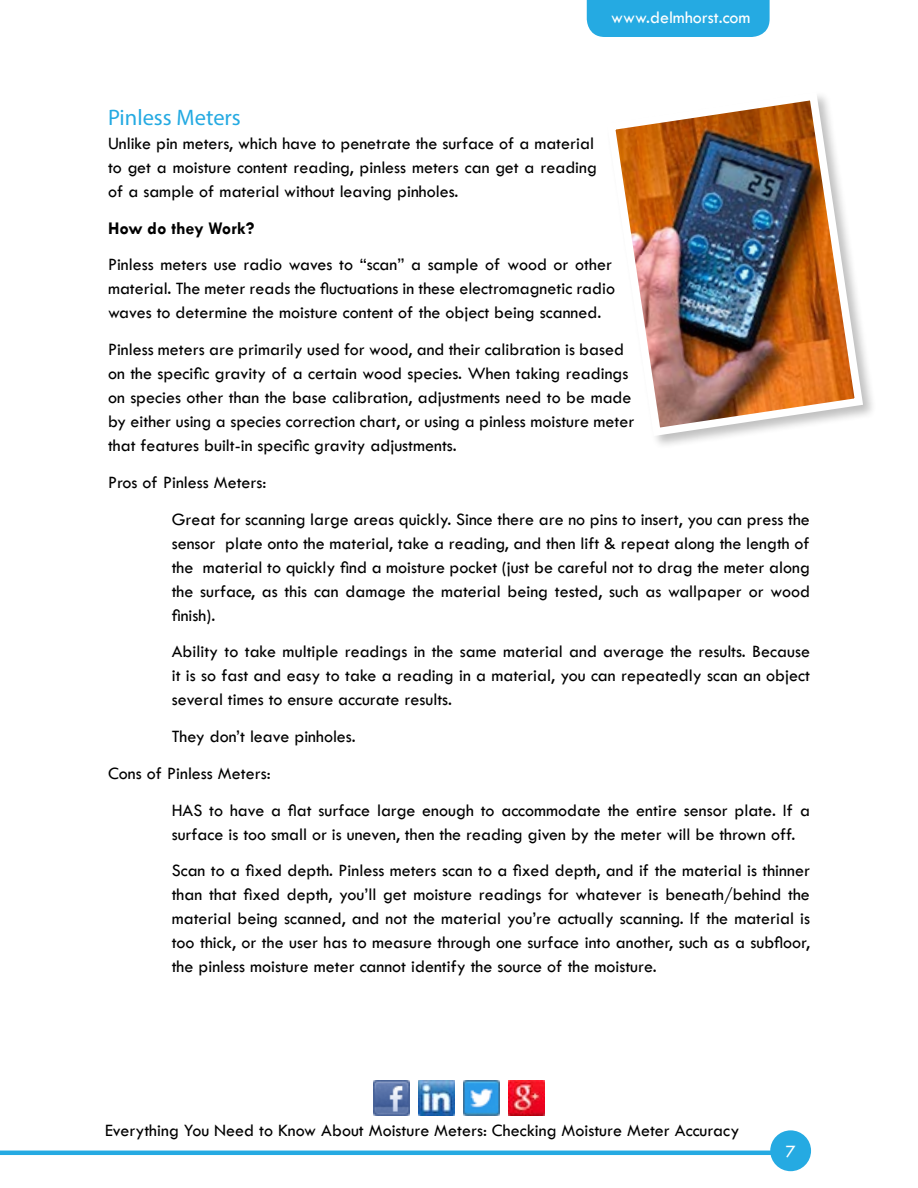
<style>
.page{position:relative;width:918px;height:1188px;background:#fff}
.page>*{position:absolute;margin:0;border:0;box-sizing:border-box;transform-origin:0 0}
.t1{font:22.5px "Myriad Pro";color:#25aae2}
.t2{font:18px/24px "Tw Cen";color:#000}
.t3{font:18px "Tw Cen";color:#fff}
.t4{font:700 18px "Tw Cen";color:#000}
</style>
<div class="page">
<div style="left:587px;top:0;width:183px;height:37px;background:#25aae2"></div>
<hr style="left:0;top:1151px;width:774px;height:4px;background:#25aae2">
<div style="left:770px;top:1130px;width:41px;height:41px;background:#25aae2;border-radius:50%"></div>
<img style="left:373px;top:1080px;width:36px;height:36px">
<img style="left:418px;top:1080px;width:36px;height:36px">
<img style="left:464px;top:1080px;width:36px;height:36px">
<img style="left:509px;top:1080px;width:36px;height:36px">
<img style="left:615px;top:95px;width:252px;height:345px">
<p class="t3" style="left:611px;top:7px;width:141px">www.delmhorst.com</p>
<p class="t1" style="left:108px;top:103px;width:134px">Pinless Meters</p>
<p class="t2" style="left:108px;top:131px;width:491px">Unlike pin meters, which have to penetrate the surface of a material to get a moisture content reading, pinless meters can get a reading of a sample of material without leaving pinholes.</p>
<p class="t4" style="left:108px;top:217px;width:148px">How do they Work?</p>
<p class="t2" style="left:108px;top:253px;width:509px">Pinless meters use radio waves to “scan” a sample of wood or other material. The meter reads the fluctuations in these electromagnetic radio waves to determine the moisture content of the object being scanned.</p>
<p class="t2" style="left:108px;top:337px;width:528px">Pinless meters are primarily used for wood, and their calibration is based on the specific gravity of a certain wood species. When taking readings on species other than the base calibration, adjustments need to be made by either using a species correction chart, or using a pinless moisture meter that features built-in specific gravity adjustments.</p>
<p class="t2" style="left:172px;top:464px;width:640px;line-height:36.8px;text-indent:-64px">Pros of Pinless Meters:<br>Great for scanning large areas quickly. Since there are no pins to insert, you can press the</p>
<p class="t2" style="left:172px;top:531px;width:640px;text-align:justify">sensor plate onto the material, take a reading, and then lift &amp; repeat along the length of the material to quickly find a moisture pocket (just be careful not to drag the meter along the surface, as this can damage the material being tested, such as wallpaper or wood finish).</p>
<p class="t2" style="left:172px;top:640px;width:640px;text-align:justify">Ability to take multiple readings in the same material and average the results. Because it is so fast and easy to take a reading in a material, you can repeatedly scan an object several times to ensure accurate results.</p>
<p class="t2" style="left:108px;top:718px;width:249px;line-height:36.8px;text-indent:64px">They don’t leave pinholes.<br>Cons of Pinless Meters:</p>
<p class="t2" style="left:172px;top:798px;width:640px">HAS to have a flat surface large enough to accommodate the entire sensor plate. If a surface is too small or is uneven, then the reading given by the meter will be thrown off.</p>
<p class="t2" style="left:172px;top:859px;width:640px;text-align:justify">Scan to a fixed depth. Pinless meters scan to a fixed depth, and if the material is thinner than that fixed depth, you’ll get moisture readings for whatever is beneath/behind the material being scanned, and not the material you’re actually scanning. If the material is too thick, or the user has to measure through one surface into another, such as a subfloor, the pinless moisture meter cannot identify the source of the moisture.</p>
<p class="t2" style="left:105px;top:1118px;width:636px">Everything You Need to Know About Moisture Meters: Checking Moisture Meter Accuracy</p>
<p class="t3" style="left:786px;top:1140px;width:11px">7</p>
</div>
